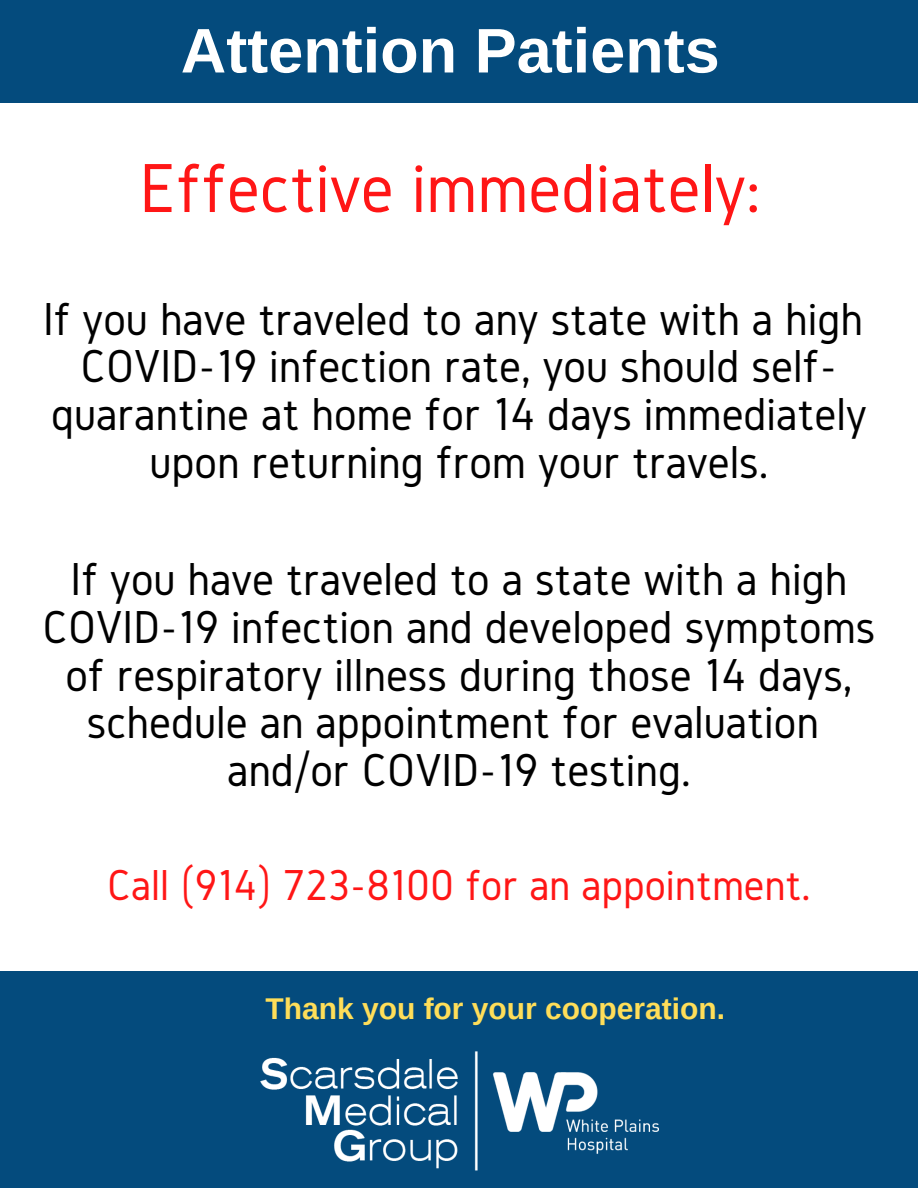
<style>
.page{position:relative;width:918px;height:1188px;background:#fff}
.page>*{position:absolute;margin:0;border:0;box-sizing:border-box;transform-origin:0 0}
.t1{font:72px "Gidole";color:#ff1616}
.t2{font:700 63px "Arimo";color:#fff}
.t3{font:48px/48px "Gidole";color:#000;text-align:center}
.t4{font:45px "Gidole";color:#ff1616}
.t5{font:700 30px "Arimo";color:#ffde59}
</style>
<div class="page">
<div style="left:0;top:0;width:918px;height:103px;background:#044b7d"></div>
<div style="left:0;top:971px;width:918px;height:217px;background:#044b7d"></div>
<img style="left:260px;top:1052px;width:398px;height:119px">
<h2 class="t2" style="left:181px;top:15px;width:540px">Attention Patients</h2>
<h1 class="t1" style="left:139px;top:148px;width:623px">Effective immediately:</h1>
<p class="t3" style="left:43px;top:294px;width:825px">If you have traveled to any state with a high COVID-19 infection rate, you should self&shy;quarantine at home for 14 days immediately upon returning from your travels.</p>
<p class="t3" style="left:43px;top:554px;width:834px">If you have traveled to a state with a high COVID-19 infection and developed symptoms of respiratory illness during those 14 days, schedule an appointment for evaluation and/or COVID-19 testing.</p>
<p class="t4" style="left:107px;top:860px;width:705px">Call (914) 723-8100 for an appointment.</p>
<p class="t5" style="left:265px;top:992px;width:461px">Thank you for your cooperation.</p>
</div>
